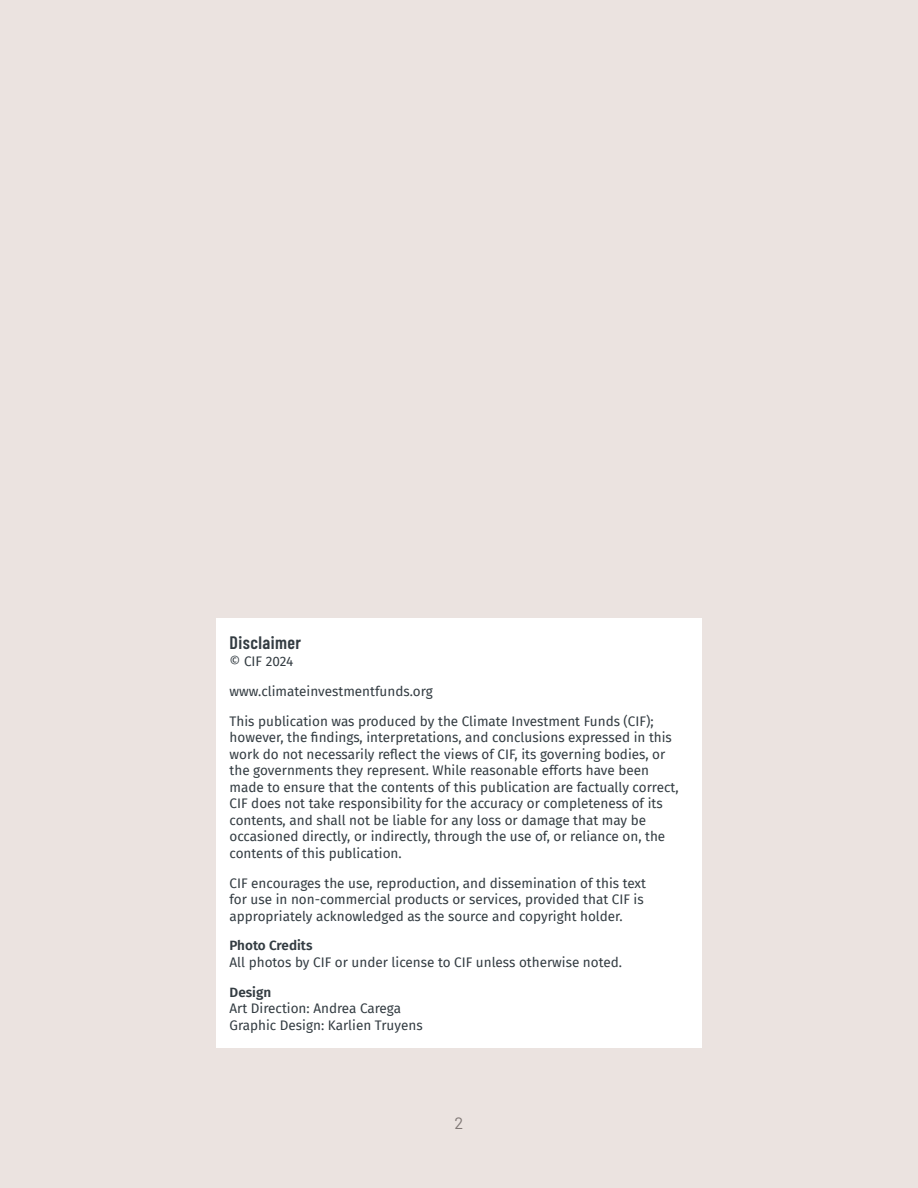
<style>
.page{position:relative;width:918px;height:1188px;background:#ebe3e0}
.page>*{position:absolute;margin:0;border:0;box-sizing:border-box;transform-origin:0 0}
.Disclaimer_title{font:600 18px "Barlow Condensed";letter-spacing:.025em;color:#333c42}
.t1{font:16.5px "Barlow";color:#807876}
.Text_box_small{font:13.5px/16.5px "Fira Sans";color:#333c42}
.Acknowledgements_body{font:600 13.5px "Fira Sans";color:#333c42}
</style>
<div class="page">
<div style="left:216px;top:618px;width:486px;height:430px;background:#fff"></div>
<h3 class="Disclaimer_title" style="left:230px;top:630px;width:73px">Disclaimer</h3>
<p class="Text_box_small" style="left:230px;top:652px;width:65px">© CIF 2024</p>
<p class="Text_box_small" style="left:230px;top:682px;width:205px">www.climateinvestmentfunds.org</p>
<p class="Text_box_small" style="left:230px;top:712px;width:451px">This publication was produced by the Climate Investment Funds (CIF); however, the findings, interpretations, and conclusions expressed in this work do not necessarily reflect the views of CIF, its governing bodies, or the governments they represent. While reasonable efforts have been made to ensure that the contents of this publication are factually correct, CIF does not take responsibility for the accuracy or completeness of its contents, and shall not be liable for any loss or damage that may be occasioned directly, or indirectly, through the use of, or reliance on, the contents of this publication.</p>
<p class="Text_box_small" style="left:230px;top:874px;width:418px">CIF encourages the use, reproduction, and dissemination of this text for use in non-commercial products or services, provided that CIF is appropriately acknowledged as the source and copyright holder.</p>
<p class="Acknowledgements_body" style="left:230px;top:935px;width:84px">Photo Credits</p>
<p class="Text_box_small" style="left:230px;top:954px;width:394px">All photos by CIF or under license to CIF unless otherwise noted.</p>
<p class="Acknowledgements_body" style="left:230px;top:981px;width:43px">Design</p>
<p class="Text_box_small" style="left:230px;top:1000px;width:173px">Art Direction: Andrea Carega</p>
<p class="Text_box_small" style="left:230px;top:1016px;width:195px">Graphic Design: Karlien Truyens</p>
<p class="t1" style="left:455px;top:1112px;width:10px">2</p>
</div>
